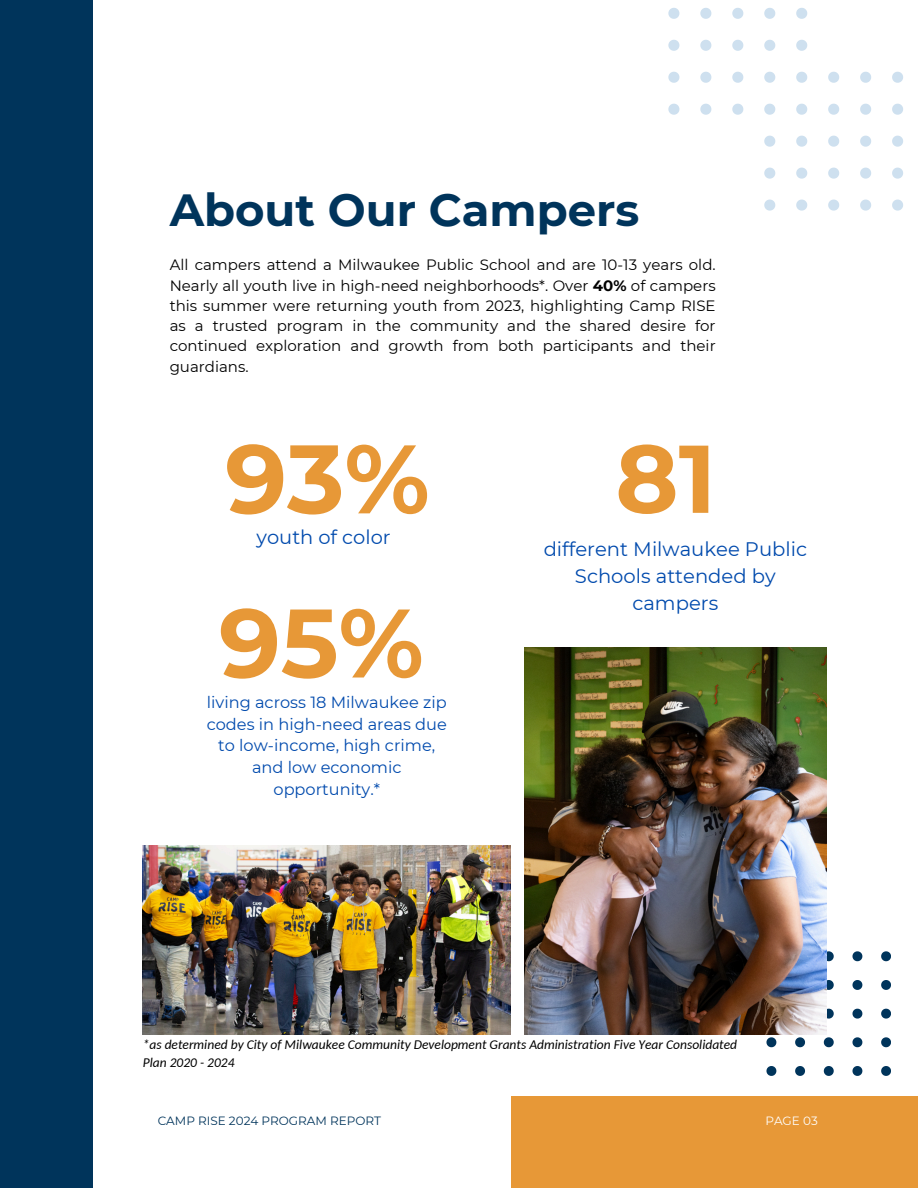
<style>
.page{position:relative;width:918px;height:1188px;background:#fff}
.page>*{position:absolute;margin:0;border:0;box-sizing:border-box;transform-origin:0 0}
.t1{font:700 97.2px "Montserrat";color:#e79837}
.t2{font:700 96px "Montserrat";color:#e79837}
.t3{font:700 45px "Montserrat";color:#00345b}
.t4{font:19.5px/26.8px "Montserrat";color:#004aad;text-align:center}
.t5{font:16.2px/21.9px "Montserrat";color:#004aad;text-align:center}
.t6{font:15px/20.2px "Montserrat";color:#000;text-align:justify}
.t7{font:italic 13.5px/18px "Carlito";color:#000}
.t8{font:12px "Montserrat";color:#00345b}
.t9{font:12px "Montserrat";color:#fff}
.s1{font-weight:700}
</style>
<div class="page">
<div style="left:0;top:0;width:93px;height:1188px;background:#00345b"></div>
<div style="left:511px;top:1096px;width:407px;height:92px;background:#e79837"></div>
<svg style="left:826px;top:951px;width:8px;height:10px"></svg>
<svg style="left:852px;top:951px;width:10px;height:10px"></svg>
<svg style="left:881px;top:951px;width:10px;height:10px"></svg>
<svg style="left:826px;top:980px;width:8px;height:10px"></svg>
<svg style="left:852px;top:980px;width:10px;height:10px"></svg>
<svg style="left:881px;top:980px;width:10px;height:10px"></svg>
<svg style="left:826px;top:1009px;width:8px;height:10px"></svg>
<svg style="left:852px;top:1009px;width:10px;height:10px"></svg>
<svg style="left:881px;top:1009px;width:10px;height:10px"></svg>
<svg style="left:766px;top:1037px;width:10px;height:10px"></svg>
<svg style="left:795px;top:1037px;width:10px;height:10px"></svg>
<svg style="left:824px;top:1037px;width:10px;height:10px"></svg>
<svg style="left:852px;top:1037px;width:10px;height:10px"></svg>
<svg style="left:881px;top:1037px;width:10px;height:10px"></svg>
<svg style="left:766px;top:1066px;width:10px;height:10px"></svg>
<svg style="left:795px;top:1066px;width:10px;height:10px"></svg>
<svg style="left:824px;top:1066px;width:10px;height:10px"></svg>
<svg style="left:852px;top:1066px;width:10px;height:10px"></svg>
<svg style="left:881px;top:1066px;width:10px;height:10px"></svg>
<img style="left:143px;top:846px;width:368px;height:188px">
<svg style="left:668px;top:8px;width:11px;height:11px"></svg>
<svg style="left:700px;top:8px;width:11px;height:11px"></svg>
<svg style="left:732px;top:8px;width:11px;height:11px"></svg>
<svg style="left:764px;top:8px;width:11px;height:11px"></svg>
<svg style="left:796px;top:8px;width:11px;height:11px"></svg>
<svg style="left:668px;top:40px;width:11px;height:11px"></svg>
<svg style="left:700px;top:40px;width:11px;height:11px"></svg>
<svg style="left:732px;top:40px;width:11px;height:11px"></svg>
<svg style="left:764px;top:40px;width:11px;height:11px"></svg>
<svg style="left:796px;top:40px;width:11px;height:11px"></svg>
<svg style="left:668px;top:72px;width:11px;height:11px"></svg>
<svg style="left:700px;top:72px;width:11px;height:11px"></svg>
<svg style="left:732px;top:72px;width:11px;height:11px"></svg>
<svg style="left:764px;top:72px;width:11px;height:11px"></svg>
<svg style="left:796px;top:72px;width:11px;height:11px"></svg>
<svg style="left:828px;top:72px;width:11px;height:11px"></svg>
<svg style="left:860px;top:72px;width:11px;height:11px"></svg>
<svg style="left:892px;top:72px;width:11px;height:11px"></svg>
<svg style="left:668px;top:104px;width:11px;height:11px"></svg>
<svg style="left:700px;top:104px;width:11px;height:11px"></svg>
<svg style="left:732px;top:104px;width:11px;height:11px"></svg>
<svg style="left:764px;top:104px;width:11px;height:11px"></svg>
<svg style="left:796px;top:104px;width:11px;height:11px"></svg>
<svg style="left:828px;top:104px;width:11px;height:11px"></svg>
<svg style="left:860px;top:104px;width:11px;height:11px"></svg>
<svg style="left:892px;top:104px;width:11px;height:11px"></svg>
<svg style="left:764px;top:136px;width:11px;height:11px"></svg>
<svg style="left:796px;top:136px;width:11px;height:11px"></svg>
<svg style="left:828px;top:136px;width:11px;height:11px"></svg>
<svg style="left:860px;top:136px;width:11px;height:11px"></svg>
<svg style="left:892px;top:136px;width:11px;height:11px"></svg>
<svg style="left:764px;top:168px;width:11px;height:11px"></svg>
<svg style="left:796px;top:168px;width:11px;height:11px"></svg>
<svg style="left:828px;top:168px;width:11px;height:11px"></svg>
<svg style="left:860px;top:168px;width:11px;height:11px"></svg>
<svg style="left:892px;top:168px;width:11px;height:11px"></svg>
<svg style="left:764px;top:200px;width:11px;height:11px"></svg>
<svg style="left:796px;top:200px;width:11px;height:11px"></svg>
<svg style="left:828px;top:200px;width:11px;height:11px"></svg>
<svg style="left:860px;top:200px;width:11px;height:11px"></svg>
<svg style="left:892px;top:200px;width:11px;height:11px"></svg>
<img style="left:525px;top:647px;width:301px;height:387px">
<p class="t3" style="left:170px;top:182px;width:471px">About Our Campers</p>
<h2 class="t6" style="left:170px;top:255px;width:547px">All campers attend a Milwaukee Public School and are 10-13 years old.<br>Nearly all youth live in high-need neighborhoods*. Over <span class="s1">40%</span> of campers this summer were returning youth from 2023, highlighting Camp RISE as a trusted program in the community and the shared desire for continued exploration and growth from both participants and their guardians.</h2>
<h1 class="t1" style="left:225px;top:419px;width:206px">93%</h1>
<p class="t4" style="left:257px;top:523px;width:136px">youth of color</p>
<p class="t1" style="left:219px;top:583px;width:206px">95%</p>
<h1 class="t5" style="left:207px;top:691px;width:242px">living across 18 Milwaukee zip codes in high-need areas due to low-income, high crime, and low economic opportunity.*</h1>
<p class="t2" style="left:615px;top:420px;width:102px">81</p>
<p class="t4" style="left:544px;top:536px;width:265px">different Milwaukee Public<br>Schools attended by campers</p>
<h5 class="t7" style="left:143px;top:1037px;width:596px">*as determined by City of Milwaukee Community Development Grants Administration Five Year Consolidated<br>Plan 2020 - 2024</h5>
<p class="t8" style="left:158px;top:1113px;width:225px">CAMP RISE 2024 PROGRAM REPORT</p>
<p class="t9" style="left:765px;top:1113px;width:54px">PAGE 03</p>
</div>
